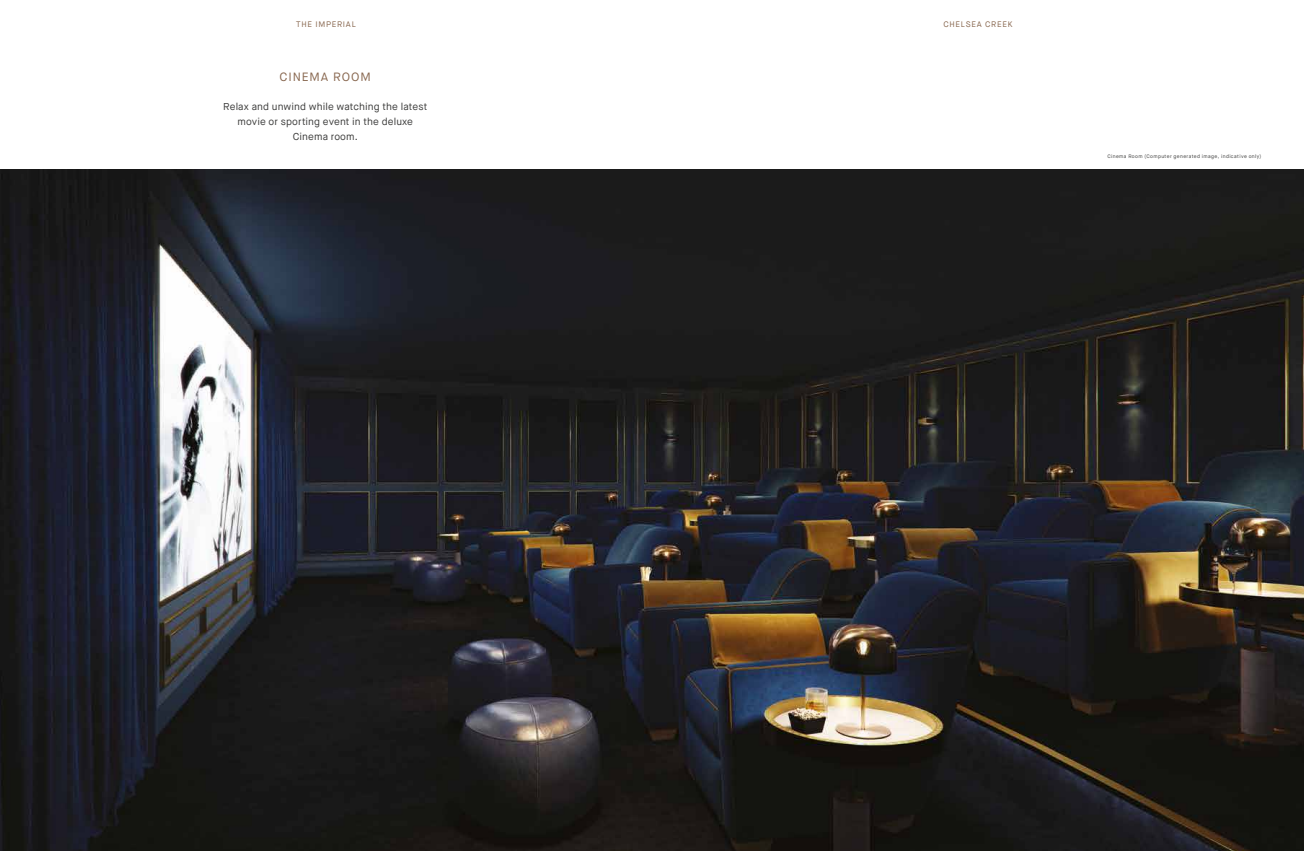
<style>
.page{position:relative;width:1304px;height:851px;background:#fff}
.page>*{position:absolute;margin:0;border:0;box-sizing:border-box;transform-origin:0 0}
.t1{font:12px "Maison Neue";letter-spacing:.075em;color:#88674f}
.t2{font:10px/15px "Maison Neue";letter-spacing:.01em;color:#3c3c3b;text-align:center}
.t3{font:8px "Maison Neue";letter-spacing:.095em;color:#88674f}
.t4{font:5px "Maison Neue";letter-spacing:.07em;color:#3c3c3b}
</style>
<div class="page">
<img style="left:0;top:170px;width:1304px;height:680px">
<p class="t3" style="left:296px;top:19px;width:61px">THE IMPERIAL</p>
<p class="t3" style="left:943px;top:19px;width:71px">CHELSEA CREEK</p>
<p class="t1" style="left:280px;top:69px;width:93px">CINEMA ROOM</p>
<p class="t2" style="left:223px;top:99px;width:206px">Relax and unwind while watching the latest movie or sporting event in the deluxe<br>Cinema room.</p>
<p class="t4" style="left:1107px;top:153px;width:156px">Cinema Room (Computer generated image, indicative only)</p>
</div>
